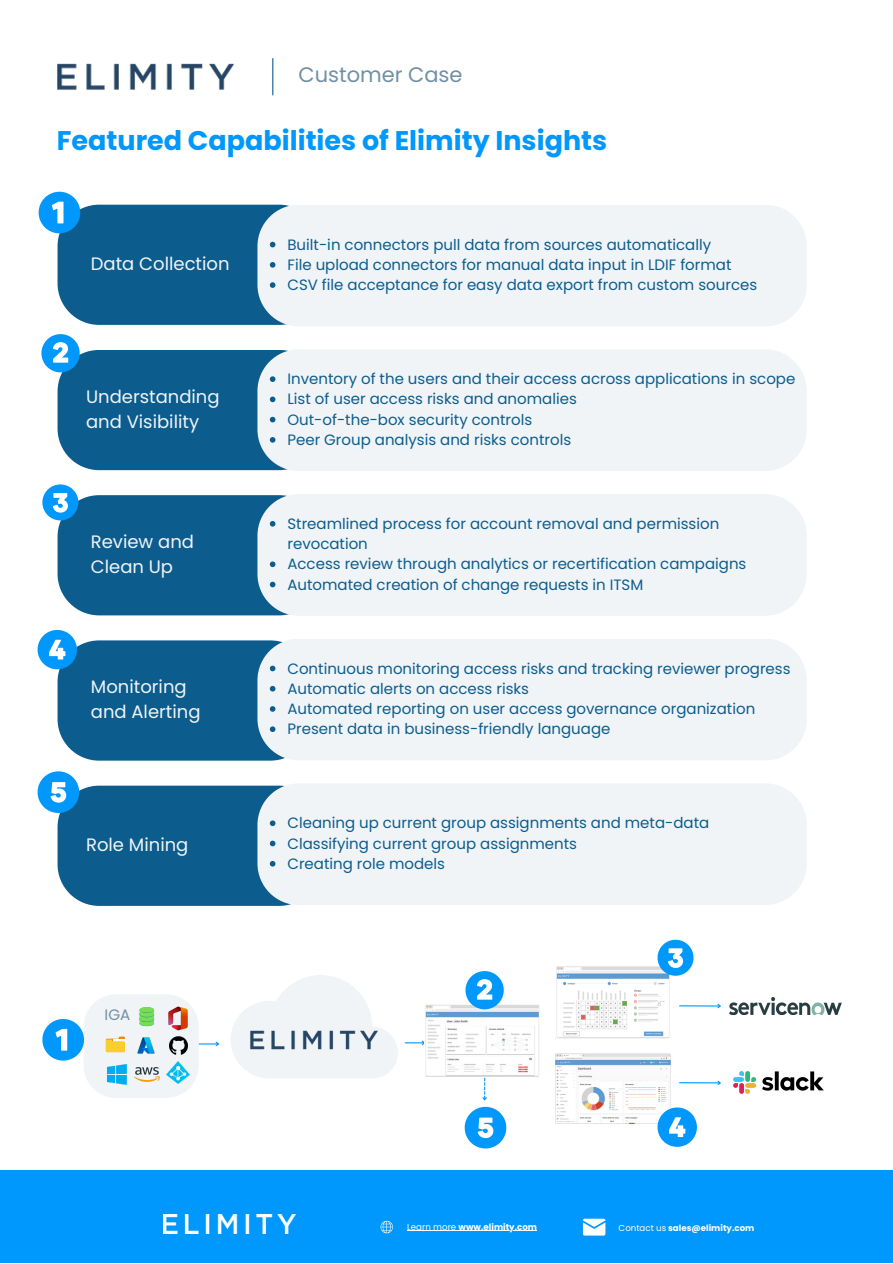
<style>
.page{position:relative;width:893px;height:1264px;background:#fff}
.page>*{position:absolute;margin:0;border:0;box-sizing:border-box;transform-origin:0 0}
.t1{font:700 27px "Poppins";color:#0098fc}
.t2{font:21px "Poppins";color:#7090a4}
.t3{font:18px "Poppins";color:#f0f4f7}
.t4{font:15.15px "Poppins";color:#7090a4}
.t5{font:15px/20.2px "Poppins";color:#0c5d8d}
.t6{font:700 8.7px "Poppins";color:#fff}
.s1{font-weight:400}
</style>
<div class="page">
<img style="left:57px;top:63px;width:177px;height:27px">
<hr style="left:272px;top:58px;width:1px;height:37px;background:#0c5d8d">
<div style="left:58px;top:205px;width:263px;height:120px;background:#0c5d8d;border-radius:42px"></div>
<div style="left:58px;top:350px;width:263px;height:120px;background:#0c5d8d;border-radius:42px"></div>
<div style="left:58px;top:495px;width:263px;height:120px;background:#0c5d8d;border-radius:42px"></div>
<div style="left:58px;top:640px;width:254px;height:120px;background:#0c5d8d;border-radius:42px"></div>
<svg style="left:231px;top:975px;width:167px;height:103px"></svg>
<div style="left:58px;top:785px;width:263px;height:120px;background:#0c5d8d;border-radius:42px"></div>
<div style="left:257px;top:205px;width:549px;height:121px;background:#f0f4f7;border-radius:42px"></div>
<svg style="left:270px;top:242px;width:5px;height:5px"></svg>
<svg style="left:270px;top:262px;width:5px;height:6px"></svg>
<svg style="left:270px;top:282px;width:5px;height:6px"></svg>
<div style="left:257px;top:349px;width:549px;height:122px;background:#f0f4f7;border-radius:42px"></div>
<svg style="left:270px;top:376px;width:5px;height:6px"></svg>
<svg style="left:270px;top:396px;width:5px;height:6px"></svg>
<svg style="left:270px;top:417px;width:5px;height:5px"></svg>
<svg style="left:270px;top:437px;width:5px;height:5px"></svg>
<div style="left:257px;top:494px;width:549px;height:121px;background:#f0f4f7;border-radius:42px"></div>
<svg style="left:270px;top:521px;width:5px;height:5px"></svg>
<svg style="left:270px;top:561px;width:5px;height:6px"></svg>
<svg style="left:270px;top:581px;width:5px;height:6px"></svg>
<div style="left:257px;top:638px;width:549px;height:122px;background:#f0f4f7;border-radius:42px"></div>
<svg style="left:270px;top:665px;width:5px;height:6px"></svg>
<svg style="left:270px;top:686px;width:5px;height:5px"></svg>
<svg style="left:270px;top:706px;width:5px;height:5px"></svg>
<svg style="left:270px;top:726px;width:5px;height:6px"></svg>
<div style="left:257px;top:783px;width:549px;height:122px;background:#f0f4f7;border-radius:42px"></div>
<svg style="left:270px;top:820px;width:5px;height:6px"></svg>
<svg style="left:270px;top:840px;width:5px;height:6px"></svg>
<svg style="left:270px;top:861px;width:5px;height:5px"></svg>
<img style="left:246px;top:1020px;width:131px;height:39px">
<svg style="left:405px;top:1040px;width:19px;height:5px"></svg>
<hr style="left:679px;top:1005px;width:41px;height:1px;background:#0098fc">
<svg style="left:716px;top:1003px;width:5px;height:6px"></svg>
<hr style="left:679px;top:1082px;width:41px;height:1px;background:#0098fc">
<svg style="left:716px;top:1080px;width:5px;height:5px"></svg>
<svg style="left:39px;top:192px;width:41px;height:41px"></svg>
<svg style="left:41px;top:334px;width:39px;height:38px"></svg>
<svg style="left:42px;top:484px;width:36px;height:36px"></svg>
<svg style="left:38px;top:630px;width:39px;height:39px"></svg>
<svg style="left:38px;top:771px;width:41px;height:42px"></svg>
<svg style="left:42px;top:994px;width:177px;height:103px"></svg>
<svg style="left:464px;top:1077px;width:42px;height:71px"></svg>
<img style="left:555px;top:966px;width:115px;height:73px">
<svg style="left:657px;top:939px;width:36px;height:36px"></svg>
<img style="left:425px;top:1004px;width:114px;height:72px">
<svg style="left:465px;top:971px;width:38px;height:38px"></svg>
<img style="left:555px;top:1053px;width:115px;height:70px">
<svg style="left:657px;top:1107px;width:39px;height:39px"></svg>
<img style="left:729px;top:997px;width:112px;height:17px">
<img style="left:733px;top:1071px;width:90px;height:22px">
<div style="left:0;top:1170px;width:892px;height:92px;background:#0098fc"></div>
<img style="left:163px;top:1214px;width:132px;height:19px">
<svg style="left:583px;top:1218px;width:22px;height:17px"></svg>
<svg style="left:380px;top:1220px;width:13px;height:13px"></svg>
<hr style="left:407px;top:1230px;width:51px;height:1px;background:#fff">
<hr style="left:458px;top:1230px;width:79px;height:1px;background:#fff">
<p class="t2" style="left:298px;top:59px;width:165px">Customer Case</p>
<p class="t1" style="left:57px;top:122px;width:552px">Featured Capabilities of Elimity Insights</p>
<p class="t3" style="left:91px;top:251px;width:140px">Data Collection</p>
<p class="t3" style="left:86px;top:384px;width:135px">Understanding</p>
<p class="t3" style="left:86px;top:408px;width:115px">and Visibility</p>
<p class="t3" style="left:91px;top:529px;width:105px">Review and</p>
<p class="t3" style="left:91px;top:554px;width:84px">Clean Up</p>
<p class="t3" style="left:91px;top:674px;width:97px">Monitoring</p>
<p class="t3" style="left:91px;top:699px;width:111px">and Alerting</p>
<p class="t3" style="left:86px;top:832px;width:104px">Role Mining</p>
<p class="t4" style="left:105px;top:1004px;width:27px">IGA</p>
<p class="t5" style="left:287px;top:234px;width:425px">Built-in connectors pull data from sources automatically</p>
<p class="t5" style="left:287px;top:254px;width:445px">File upload connectors for manual data input in LDIF format</p>
<p class="t5" style="left:287px;top:275px;width:471px">CSV file acceptance for easy data export from custom sources</p>
<p class="t5" style="left:287px;top:369px;width:509px">Inventory of the users and their access across applications in scope</p>
<p class="t5" style="left:287px;top:389px;width:291px">List of user access risks and anomalies</p>
<p class="t5" style="left:287px;top:409px;width:246px">Out-of-the-box security controls</p>
<p class="t5" style="left:287px;top:429px;width:285px">Peer Group analysis and risks controls</p>
<p class="t5" style="left:287px;top:513px;width:433px">Streamlined process for account removal and permission revocation</p>
<p class="t5" style="left:287px;top:554px;width:460px">Access review through analytics or recertification campaigns</p>
<p class="t5" style="left:287px;top:574px;width:357px">Automated creation of change requests in ITSM</p>
<p class="t5" style="left:287px;top:658px;width:504px">Continuous monitoring access risks and tracking reviewer progress</p>
<p class="t5" style="left:287px;top:678px;width:243px">Automatic alerts on access risks</p>
<p class="t5" style="left:287px;top:698px;width:469px">Automated reporting on user access governance organization</p>
<p class="t5" style="left:287px;top:719px;width:324px">Present data in business-friendly language</p>
<p class="t5" style="left:287px;top:813px;width:423px">Cleaning up current group assignments and meta-data</p>
<p class="t5" style="left:287px;top:833px;width:291px">Classifying current group assignments</p>
<p class="t5" style="left:287px;top:853px;width:159px">Creating role models</p>
<p class="t6" style="left:407px;top:1220px;width:131px"><span class="s1">Learn more</span> www.elimity.com</p>
<p class="t6" style="left:618px;top:1222px;width:137px"><span class="s1">Contact us</span> sales@elimity.com</p>
</div>
